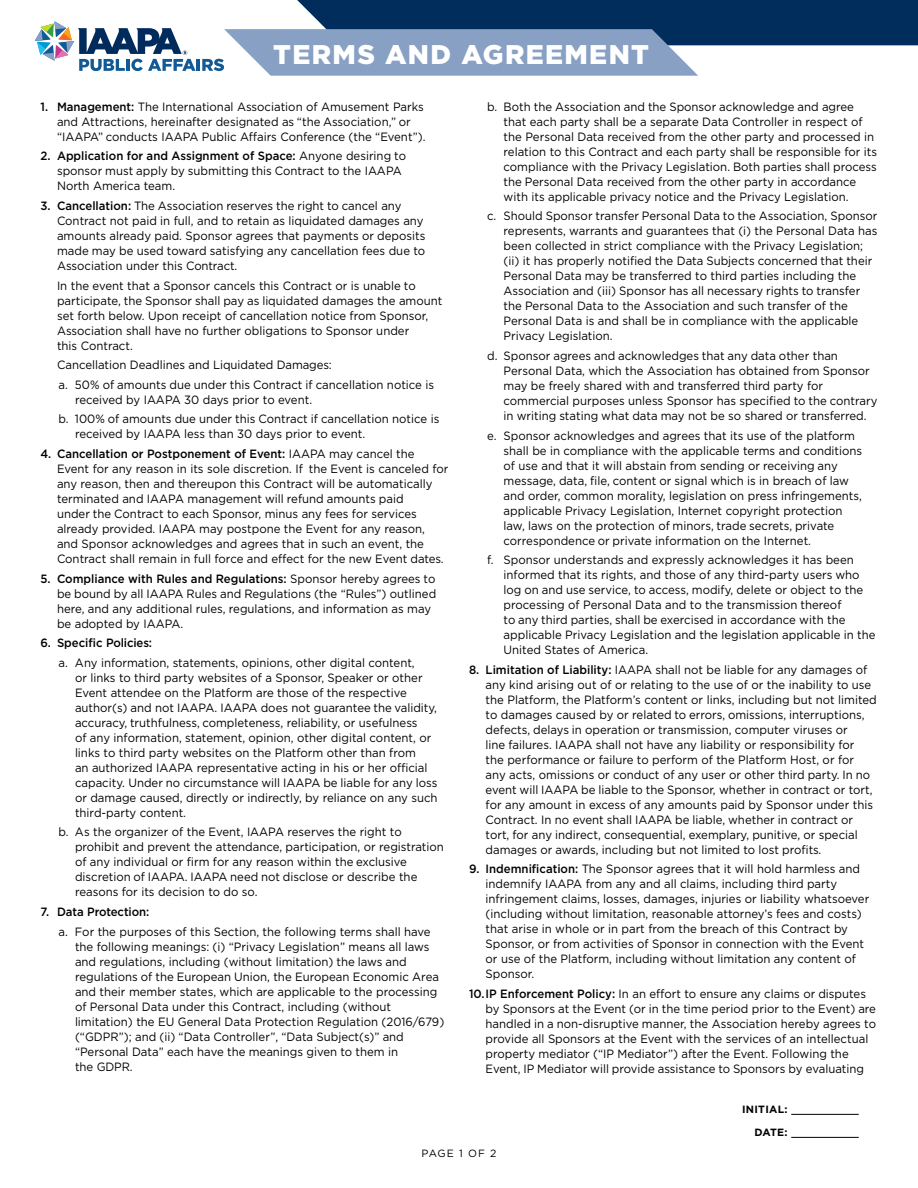
<style>
.page{position:relative;width:918px;height:1188px;background:#fff}
.page>*{position:absolute;margin:0;border:0;box-sizing:border-box;transform-origin:0 0}
.t1{font:900 27px "Gotham";letter-spacing:.05em;color:#fff}
.Terms_L2-alpha{font:12px/15px "Gotham";color:#000;scale:.95 1}
.L1_new_paragraph_no{font:12px/15px "Gotham";color:#000;scale:.95 1}
.t2{font:500 12px "Gotham";letter-spacing:-.01em;color:#000;scale:.95 1}
.Contract_Text{font:700 10.5px "Gotham";letter-spacing:.025em;color:#000}
.header_line_items{font:10.5px "Gotham";letter-spacing:.08em;color:#000}
.s1{font-weight:500}
</style>
<div class="page">
<svg style="left:35px;top:0;width:883px;height:76px"></svg>
<hr style="left:791px;top:1114px;width:68px;height:1px;background:#000">
<hr style="left:791px;top:1137px;width:68px;height:1px;background:#000">
<h1 class="t1" style="left:273px;top:36px;width:377px">TERMS AND AGREEMENT</h1>
<p class="Terms_L2-alpha" style="left:57px;top:99px;width:389px;text-indent:-16px"><span class="s1">1. Management:</span> The International Association of Amusement Parks and Attractions, hereinafter designated as “the Association,” or “IAAPA” conducts IAAPA Public Affairs Conference (the “Event”).</p>
<p class="Terms_L2-alpha" style="left:57px;top:148px;width:369px;text-indent:-16px"><span class="s1">2. Application for and Assignment of Space:</span> Anyone desiring to sponsor must apply by submitting this Contract to the IAAPA<br>North America team.</p>
<p class="Terms_L2-alpha" style="left:57px;top:198px;width:389px;text-indent:-16px"><span class="s1">3. Cancellation:</span> The Association reserves the right to cancel any Contract not paid in full, and to retain as liquidated damages any amounts already paid. Sponsor agrees that payments or deposits made may be used toward satisfying any cancellation fees due to Association under this Contract.</p>
<p class="L1_new_paragraph_no" style="left:57px;top:278px;width:407px">In the event that a Sponsor cancels this Contract or is unable to participate, the Sponsor shall pay as liquidated damages the amount set forth below. Upon receipt of cancellation notice from Sponsor, Association shall have no further obligations to Sponsor under<br>this Contract.</p>
<p class="L1_new_paragraph_no" style="left:57px;top:357px;width:291px">Cancellation Deadlines and Liquidated Damages:</p>
<p class="Terms_L2-alpha" style="left:75px;top:377px;width:380px;text-indent:-16px">a. 50% of amounts due under this Contract if cancellation notice is received by IAAPA 30 days prior to event.</p>
<p class="Terms_L2-alpha" style="left:75px;top:411px;width:385px;text-indent:-16px">b. 100% of amounts due under this Contract if cancellation notice is received by IAAPA less than 30 days prior to event.</p>
<p class="Terms_L2-alpha" style="left:57px;top:446px;width:413px;text-indent:-16px"><span class="s1">4. Cancellation or Postponement of Event:</span> IAAPA may cancel the Event for any reason in its sole discretion. If the Event is canceled for any reason, then and thereupon this Contract will be automatically terminated and IAAPA management will refund amounts paid<br>under the Contract to each Sponsor, minus any fees for services already provided. IAAPA may postpone the Event for any reason, and Sponsor acknowledges and agrees that in such an event, the Contract shall remain in full force and effect for the new Event dates.</p>
<p class="Terms_L2-alpha" style="left:57px;top:571px;width:401px;text-indent:-16px"><span class="s1">5. Compliance with Rules and Regulations:</span> Sponsor hereby agrees to be bound by all IAAPA Rules and Regulations (the “Rules”) outlined here, and any additional rules, regulations, and information as may be adopted by IAAPA.</p>
<p class="t2" style="left:40px;top:635px;width:119px">6. Specific Policies:</p>
<p class="Terms_L2-alpha" style="left:75px;top:655px;width:383px;text-indent:-16px">a. Any information, statements, opinions, other digital content,<br>or links to third party websites of a Sponsor, Speaker or other Event attendee on the Platform are those of the respective author(s) and not IAAPA. IAAPA does not guarantee the validity, accuracy, truthfulness, completeness, reliability, or usefulness<br>of any information, statement, opinion, other digital content, or links to third party websites on the Platform other than from<br>an authorized IAAPA representative acting in his or her official capacity. Under no circumstance will IAAPA be liable for any loss or damage caused, directly or indirectly, by reliance on any such third-party content.</p>
<p class="Terms_L2-alpha" style="left:75px;top:824px;width:390px;text-indent:-16px">b. As the organizer of the Event, IAAPA reserves the right to prohibit and prevent the attendance, participation, or registration of any individual or firm for any reason within the exclusive discretion of IAAPA. IAAPA need not disclose or describe the reasons for its decision to do so.</p>
<p class="t2" style="left:40px;top:904px;width:116px">7. Data Protection:</p>
<p class="Terms_L2-alpha" style="left:75px;top:924px;width:390px;text-indent:-16px">a. For the purposes of this Section, the following terms shall have the following meanings: (i) “Privacy Legislation” means all laws and regulations, including (without limitation) the laws and regulations of the European Union, the European Economic Area and their member states, which are applicable to the processing of Personal Data under this Contract, including (without limitation) the EU General Data Protection Regulation (2016/679) (“GDPR”); and (ii) “Data Controller”, “Data Subject(s)” and “Personal Data” each have the meanings given to them in<br>the GDPR.</p>
<p class="Terms_L2-alpha" style="left:504px;top:99px;width:395px;text-indent:-16px">b. Both the Association and the Sponsor acknowledge and agree that each party shall be a separate Data Controller in respect of the Personal Data received from the other party and processed in relation to this Contract and each party shall be responsible for its compliance with the Privacy Legislation. Both parties shall process the Personal Data received from the other party in accordance with its applicable privacy notice and the Privacy Legislation.</p>
<p class="Terms_L2-alpha" style="left:504px;top:208px;width:395px;text-indent:-16px">c. Should Sponsor transfer Personal Data to the Association, Sponsor represents, warrants and guarantees that (i) the Personal Data has been collected in strict compliance with the Privacy Legislation; (ii) it has properly notified the Data Subjects concerned that their Personal Data may be transferred to third parties including the Association and (iii) Sponsor has all necessary rights to transfer the Personal Data to the Association and such transfer of the Personal Data is and shall be in compliance with the applicable Privacy Legislation.</p>
<p class="Terms_L2-alpha" style="left:504px;top:348px;width:395px;text-indent:-16px">d. Sponsor agrees and acknowledges that any data other than Personal Data, which the Association has obtained from Sponsor may be freely shared with and transferred third party for commercial purposes unless Sponsor has specified to the contrary in writing stating what data may not be so shared or transferred.</p>
<p class="Terms_L2-alpha" style="left:504px;top:428px;width:379px;text-indent:-16px">e. Sponsor acknowledges and agrees that its use of the platform shall be in compliance with the applicable terms and conditions of use and that it will abstain from sending or receiving any message, data, file, content or signal which is in breach of law and order, common morality, legislation on press infringements, applicable Privacy Legislation, Internet copyright protection law, laws on the protection of minors, trade secrets, private correspondence or private information on the Internet.</p>
<p class="Terms_L2-alpha" style="left:504px;top:552px;width:393px;text-indent:-16px">f. Sponsor understands and expressly acknowledges it has been informed that its rights, and those of any third-party users who log on and use service, to access, modify, delete or object to the processing of Personal Data and to the transmission thereof<br>to any third parties, shall be exercised in accordance with the applicable Privacy Legislation and the legislation applicable in the United States of America.</p>
<p class="Terms_L2-alpha" style="left:486px;top:662px;width:413px;text-indent:-16px"><span class="s1">8. Limitation of Liability:</span> IAAPA shall not be liable for any damages of any kind arising out of or relating to the use of or the inability to use the Platform, the Platform’s content or links, including but not limited to damages caused by or related to errors, omissions, interruptions, defects, delays in operation or transmission, computer viruses or<br>line failures. IAAPA shall not have any liability or responsibility for<br>the performance or failure to perform of the Platform Host, or for any acts, omissions or conduct of any user or other third party. In no event will IAAPA be liable to the Sponsor, whether in contract or tort, for any amount in excess of any amounts paid by Sponsor under this Contract. In no event shall IAAPA be liable, whether in contract or tort, for any indirect, consequential, exemplary, punitive, or special damages or awards, including but not limited to lost profits.</p>
<p class="Terms_L2-alpha" style="left:486px;top:861px;width:405px;text-indent:-16px"><span class="s1">9. Indemnification:</span> The Sponsor agrees that it will hold harmless and indemnify IAAPA from any and all claims, including third party infringement claims, losses, damages, injuries or liability whatsoever (including without limitation, reasonable attorney’s fees and costs) that arise in whole or in part from the breach of this Contract by Sponsor, or from activities of Sponsor in connection with the Event or use of the Platform, including without limitation any content of Sponsor.</p>
<p class="Terms_L2-alpha" style="left:486px;top:986px;width:413px;text-indent:-16px"><span class="s1">10.IP Enforcement Policy:</span> In an effort to ensure any claims or disputes by Sponsors at the Event (or in the time period prior to the Event) are handled in a non-disruptive manner, the Association hereby agrees to provide all Sponsors at the Event with the services of an intellectual property mediator (“IP Mediator”) after the Event. Following the Event, IP Mediator will provide assistance to Sponsors by evaluating</p>
<p class="Contract_Text" style="left:742px;top:1103px;width:47px">INITIAL:</p>
<p class="Contract_Text" style="left:755px;top:1126px;width:35px">DATE:</p>
<p class="header_line_items" style="left:421px;top:1147px;width:77px">PAGE 1 OF 2</p>
</div>
